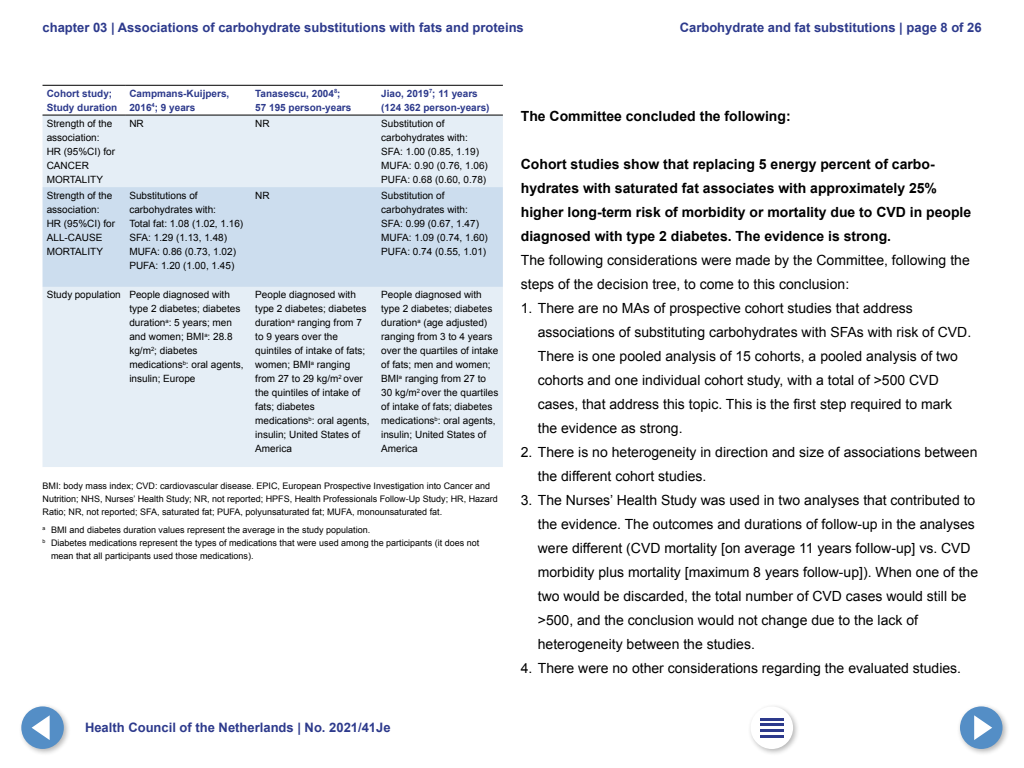
<style>
.page{position:relative;width:1024px;height:768px;background:#fff}
.page>*{position:absolute;margin:0;border:0;box-sizing:border-box;transform-origin:0 0}
.Plat_z_ruimte{font:14px/24px "Arial";color:#000}
.Kop_z_nr_vet{font:700 14px/24px "Arial";color:#000}
.t1{font:700 13px "Arial";color:#2d3a8c}
.Tabeltekst{font:10px/14px "Arial";color:#000}
.Tabeltekst_Vet{font:700 10px/14px "Arial";color:#2d3a8c}
.Brontekst{font:9px/13px "Arial";color:#000}
.TableFootnote{font:9px/13px "Arial";color:#000}
</style>
<div class="page">
<svg style="left:125px;top:114px;width:378px;height:1px"></svg>
<div style="left:43px;top:116px;width:460px;height:351px;background:#e5eef6"></div>
<div style="left:43px;top:187px;width:460px;height:100px;background:#cde"></div>
<hr style="left:125px;top:85px;width:126px;height:1px;background:#000">
<hr style="left:251px;top:85px;width:126px;height:1px;background:#000">
<hr style="left:377px;top:85px;width:126px;height:1px;background:#000">
<hr style="left:43px;top:115px;width:82px;height:1px;background:#000">
<hr style="left:125px;top:115px;width:126px;height:1px;background:#000">
<hr style="left:251px;top:115px;width:126px;height:1px;background:#000">
<hr style="left:377px;top:115px;width:126px;height:1px;background:#000">
<hr style="left:43px;top:85px;width:82px;height:1px;background:#000">
<div style="left:18px;top:703px;width:53px;height:53px;background:#000;opacity:.3"></div>
<div style="left:21px;top:706px;width:43px;height:43px;background:#548ec6;border-radius:50%"></div>
<svg style="left:32px;top:715px;width:18px;height:25px"></svg>
<div style="left:747px;top:703px;width:53px;height:53px;background:#000;opacity:.3"></div>
<div style="left:751px;top:707px;width:42px;height:42px;background:#fff;border-radius:50%"></div>
<hr style="left:760px;top:718px;width:24px;height:2px;background:#2d3a8c">
<hr style="left:760px;top:724px;width:24px;height:2px;background:#2d3a8c">
<hr style="left:760px;top:730px;width:24px;height:2px;background:#2d3a8c">
<hr style="left:760px;top:735px;width:24px;height:2px;background:#2d3a8c">
<div style="left:957px;top:703px;width:53px;height:53px;background:#000;opacity:.3"></div>
<div style="left:960px;top:706px;width:43px;height:43px;background:#548ec6;border-radius:50%"></div>
<svg style="left:974px;top:715px;width:18px;height:25px"></svg>
<h2 class="t1" style="left:43px;top:19px;width:483px">chapter 03 | Associations of carbohydrate substitutions with fats and proteins</h2>
<h2 class="t1" style="left:680px;top:19px;width:303px">Carbohydrate and fat substitutions | page 8 of 26</h2>
<h3 class="Tabeltekst_Vet" style="left:47px;top:87px;width:67px">Cohort study;</h3>
<h3 class="Tabeltekst_Vet" style="left:47px;top:101px;width:72px">Study duration</h3>
<p class="Tabeltekst" style="left:47px;top:116px;width:67px">Strength of the association:</p>
<p class="Tabeltekst" style="left:47px;top:144px;width:70px">HR (95%CI) for</p>
<p class="Tabeltekst" style="left:47px;top:158px;width:58px">CANCER<br>MORTALITY</p>
<p class="Tabeltekst" style="left:47px;top:188px;width:67px">Strength of the association:</p>
<p class="Tabeltekst" style="left:47px;top:216px;width:70px">HR (95%CI) for</p>
<p class="Tabeltekst" style="left:47px;top:230px;width:58px">ALL-CAUSE<br>MORTALITY</p>
<h3 class="Tabeltekst_Vet" style="left:129px;top:87px;width:102px">Campmans-Kuijpers,<br>2016<sup>4</sup>; 9 years</h3>
<h3 class="Tabeltekst_Vet" style="left:255px;top:87px;width:87px">Tanasescu, 2004<sup>8</sup>;</h3>
<h3 class="Tabeltekst_Vet" style="left:255px;top:101px;width:98px">57 195 person-years</h3>
<h3 class="Tabeltekst_Vet" style="left:381px;top:87px;width:110px">Jiao, 2019<sup>7</sup>; 11 years (124 362 person-years)</h3>
<p class="Tabeltekst" style="left:129px;top:116px;width:16px">NR</p>
<p class="Tabeltekst" style="left:255px;top:116px;width:16px">NR</p>
<p class="Tabeltekst" style="left:381px;top:116px;width:88px">Substitution of carbohydrates with:</p>
<p class="Tabeltekst" style="left:381px;top:144px;width:99px">SFA: 1.00 (0.85, 1.19)</p>
<p class="Tabeltekst" style="left:381px;top:158px;width:108px">MUFA: 0.90 (0.76, 1.06)</p>
<p class="Tabeltekst" style="left:381px;top:172px;width:107px">PUFA: 0.68 (0.60, 0.78)</p>
<p class="Tabeltekst" style="left:129px;top:188px;width:88px">Substitutions of carbohydrates with:</p>
<p class="Tabeltekst" style="left:129px;top:216px;width:115px">Total fat: 1.08 (1.02, 1.16)</p>
<p class="Tabeltekst" style="left:129px;top:230px;width:99px">SFA: 1.29 (1.13, 1.48)</p>
<p class="Tabeltekst" style="left:129px;top:244px;width:108px">MUFA: 0.86 (0.73, 1.02)</p>
<p class="Tabeltekst" style="left:129px;top:258px;width:107px">PUFA: 1.20 (1.00, 1.45)</p>
<p class="Tabeltekst" style="left:255px;top:188px;width:16px">NR</p>
<p class="Tabeltekst" style="left:381px;top:188px;width:88px">Substitution of carbohydrates with:</p>
<p class="Tabeltekst" style="left:381px;top:216px;width:99px">SFA: 0.99 (0.67, 1.47)</p>
<p class="Tabeltekst" style="left:381px;top:230px;width:108px">MUFA: 1.09 (0.74, 1.60)</p>
<p class="Tabeltekst" style="left:381px;top:244px;width:107px">PUFA: 0.74 (0.55, 1.01)</p>
<p class="Tabeltekst" style="left:47px;top:288px;width:76px">Study population</p>
<p class="Tabeltekst" style="left:129px;top:288px;width:116px">People diagnosed with type 2 diabetes; diabetes duration<sup>a</sup>: 5 years; men and women; BMI<sup>a</sup>: 28.8 kg/m<sup>2</sup>; diabetes medications<sup>b</sup>: oral agents, insulin; Europe</p>
<p class="Tabeltekst" style="left:255px;top:288px;width:116px">People diagnosed with type 2 diabetes; diabetes duration<sup>a</sup> ranging from 7 to 9 years over the quintiles of intake of fats; women; BMI<sup>a</sup> ranging from 27 to 29 kg/m<sup>2</sup> over the quintiles of intake of fats; diabetes medications<sup>b</sup>: oral agents, insulin; United States of<br>America</p>
<p class="Tabeltekst" style="left:381px;top:288px;width:119px">People diagnosed with type 2 diabetes; diabetes duration<sup>a</sup> (age adjusted) ranging from 3 to 4 years over the quartiles of intake of fats; men and women;<br>BMI<sup>a</sup> ranging from 27 to<br>30 kg/m<sup>2</sup> over the quartiles of intake of fats; diabetes medications<sup>b</sup>: oral agents, insulin; United States of<br>America</p>
<p class="Brontekst" style="left:43px;top:479px;width:457px">BMI: body mass index; CVD: cardiovascular disease. EPIC, European Prospective Investigation into Cancer and<br>Nutrition; NHS, Nurses’ Health Study; NR, not reported; HPFS, Health Professionals Follow-Up Study; HR, Hazard<br>Ratio; NR, not reported; SFA, saturated fat; PUFA, polyunsaturated fat; MUFA, monounsaturated fat.</p>
<p class="TableFootnote" style="left:43px;top:524px;width:329px"><sup>a</sup> BMI and diabetes duration values represent the average in the study population.</p>
<p class="TableFootnote" style="left:51px;top:537px;width:430px;text-indent:-9px"><sup>b</sup> Diabetes medications represent the types of medications that were used among the participants (it does not mean that all participants used those medications).</p>
<h2 class="t1" style="left:85px;top:719px;width:307px">Health Council of the Netherlands | No. 2021/41Je</h2>
<h2 class="Kop_z_nr_vet" style="left:521px;top:105px;width:271px">The Committee concluded the following:</h2>
<h2 class="Kop_z_nr_vet" style="left:521px;top:153px;width:452px">Cohort studies show that replacing 5 energy percent of carbo&shy;hydrates with saturated fat associates with approximately 25% higher long-term risk of morbidity or mortality due to CVD in people diagnosed with type 2 diabetes. The evidence is strong.</h2>
<p class="Plat_z_ruimte" style="left:521px;top:248px;width:450px">The following considerations were made by the Committee, following the steps of the decision tree, to come to this conclusion:</p>
<p class="Plat_z_ruimte" style="left:538px;top:296px;width:435px;text-indent:-17px">1. There are no MAs of prospective cohort studies that address associations of substituting carbohydrates with SFAs with risk of CVD.<br>There is one pooled analysis of 15 cohorts, a pooled analysis of two cohorts and one individual cohort study, with a total of &gt;500 CVD cases, that address this topic. This is the first step required to mark the evidence as strong.</p>
<p class="Plat_z_ruimte" style="left:538px;top:440px;width:441px;text-indent:-17px">2. There is no heterogeneity in direction and size of associations between the different cohort studies.</p>
<p class="Plat_z_ruimte" style="left:538px;top:488px;width:442px;text-indent:-17px">3. The Nurses’ Health Study was used in two analyses that contributed to the evidence. The outcomes and durations of follow-up in the analyses were different (CVD mortality [on average 11 years follow-up] vs. CVD morbidity plus mortality [maximum 8 years follow-up]). When one of the two would be discarded, the total number of CVD cases would still be &gt;500, and the conclusion would not change due to the lack of heterogeneity between the studies.</p>
<p class="Plat_z_ruimte" style="left:521px;top:656px;width:442px">4. There were no other considerations regarding the evaluated studies.</p>
</div>
